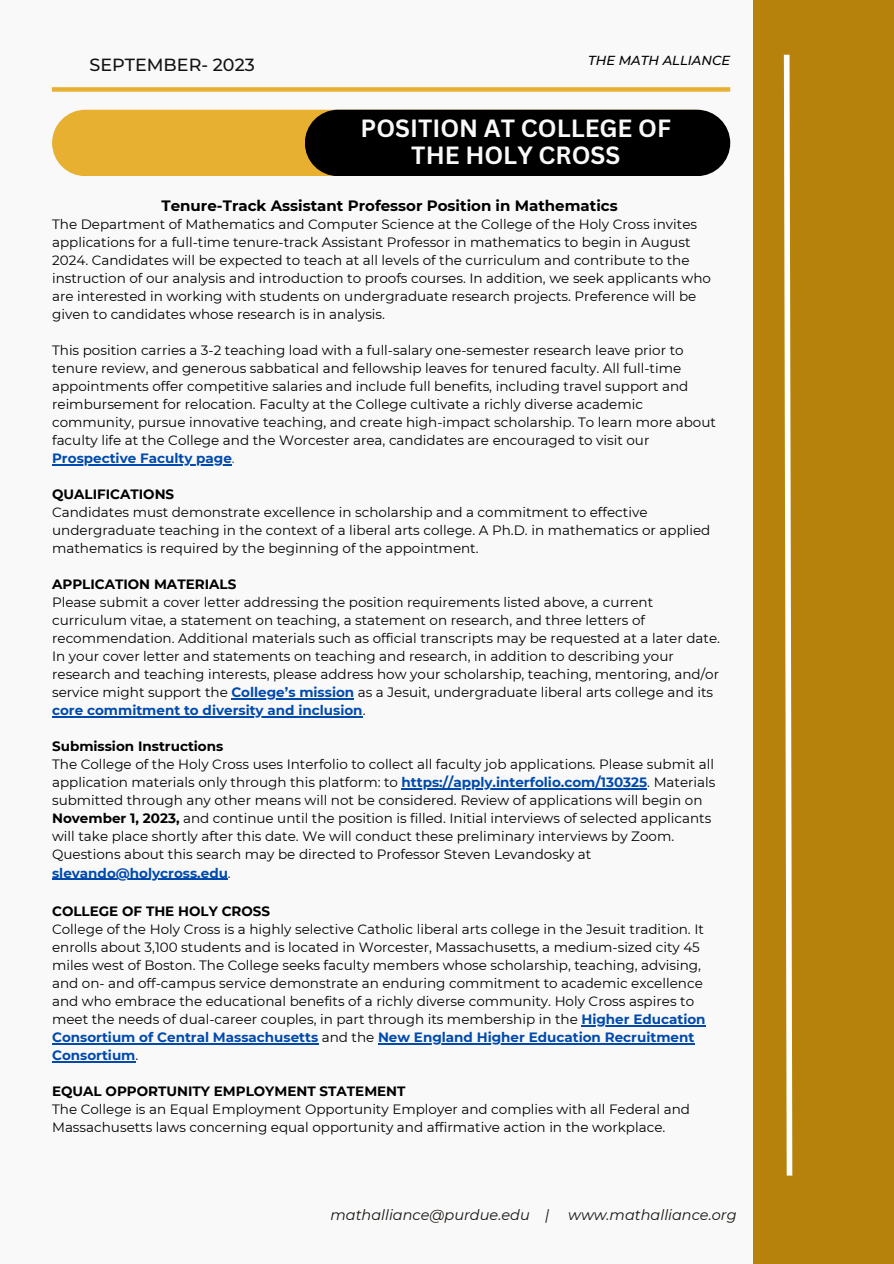
<style>
.page{position:relative;width:894px;height:1264px;background:#fff}
.page>*{position:absolute;margin:0;border:0;box-sizing:border-box;transform-origin:0 0}
.t1{font:700 24.3px/27px "Canva Sans";color:#f9f9f9;text-align:center}
.t2{font:500 17.55px "Montserrat";color:#121212}
.t3{font:700 15px "Montserrat";color:#000}
.t4{font:italic 14.55px "Montserrat";color:#171310}
.t5{font:13.5px/18px "Montserrat";color:#000}
.t6{font:700 13.5px "Montserrat";color:#000}
.t7{font:italic 500 13.05px "Montserrat";color:#000}
.s1{font-weight:700;color:#004aad}
.s2{color:#004aad}
.s3{font-weight:700}
</style>
<div class="page">
<div style="left:0;top:0;width:893px;height:1263px;background:#f9f9f9"></div>
<div style="left:52px;top:87px;width:678px;height:5px;background:#e8b031"></div>
<div style="left:753px;top:1px;width:140px;height:1262px;background:#b6820b"></div>
<svg style="left:783px;top:54px;width:10px;height:1122px"></svg>
<div style="left:52px;top:110px;width:675px;height:66px;background:#e8b031;border-radius:33px"></div>
<div style="left:305px;top:110px;width:425px;height:66px;background:#000;border-radius:33px"></div>
<hr style="left:52px;top:464px;width:180px;height:1px;background:#004aad">
<hr style="left:231px;top:698px;width:123px;height:1px;background:#004aad">
<hr style="left:52px;top:716px;width:310px;height:1px;background:#004aad">
<hr style="left:401px;top:788px;width:246px;height:1px;background:#004aad">
<hr style="left:52px;top:878px;width:176px;height:1px;background:#004aad">
<hr style="left:581px;top:1025px;width:124px;height:1px;background:#004aad">
<hr style="left:52px;top:1043px;width:266px;height:1px;background:#004aad">
<hr style="left:378px;top:1043px;width:316px;height:1px;background:#004aad">
<hr style="left:52px;top:1061px;width:83px;height:1px;background:#004aad">
<p class="t2" style="left:89px;top:54px;width:167px">SEPTEMBER- 2023</p>
<p class="t7" style="left:588px;top:52px;width:143px">THE MATH ALLIANCE</p>
<p class="t1" style="left:360px;top:114px;width:312px">POSITION AT COLLEGE OF<br>THE HOLY CROSS</p>
<p class="t3" style="left:161px;top:196px;width:457px">Tenure-Track Assistant Professor Position in Mathematics</p>
<p class="t5" style="left:52px;top:215px;width:660px">The Department of Mathematics and Computer Science at the College of the Holy Cross invites applications for a full-time tenure-track Assistant Professor in mathematics to begin in August 2024. Candidates will be expected to teach at all levels of the curriculum and contribute to the instruction of our analysis and introduction to proofs courses. In addition, we seek applicants who are interested in working with students on undergraduate research projects. Preference will be given to candidates whose research is in analysis.</p>
<p class="t5" style="left:52px;top:341px;width:665px">This position carries a 3-2 teaching load with a full-salary one-semester research leave prior to tenure review, and generous sabbatical and fellowship leaves for tenured faculty. All full-time appointments offer competitive salaries and include full benefits, including travel support and reimbursement for relocation. Faculty at the College cultivate a richly diverse academic community, pursue innovative teaching, and create high-impact scholarship. To learn more about faculty life at the College and the Worcester area, candidates are encouraged to visit our <span class="s1">Prospective Faculty page</span><span class="s2">.</span></p>
<p class="t6" style="left:52px;top:486px;width:124px">QUALIFICATIONS</p>
<p class="t5" style="left:52px;top:503px;width:659px">Candidates must demonstrate excellence in scholarship and a commitment to effective undergraduate teaching in the context of a liberal arts college. A Ph.D. in mathematics or applied mathematics is required by the beginning of the appointment.</p>
<p class="t6" style="left:52px;top:576px;width:186px">APPLICATION MATERIALS</p>
<p class="t5" style="left:52px;top:593px;width:669px">Please submit a cover letter addressing the position requirements listed above, a current curriculum vitae, a statement on teaching, a statement on research, and three letters of recommendation. Additional materials such as official transcripts may be requested at a later date.</p>
<p class="t5" style="left:52px;top:647px;width:668px">In your cover letter and statements on teaching and research, in addition to describing your research and teaching interests, please address how your scholarship, teaching, mentoring, and/or service might support the <span class="s1">College’s mission</span> as a Jesuit, undergraduate liberal arts college and its <span class="s1">core commitment to diversity and inclusion</span>.</p>
<p class="t6" style="left:52px;top:738px;width:173px">Submission Instructions</p>
<p class="t5" style="left:52px;top:755px;width:664px">The College of the Holy Cross uses Interfolio to collect all faculty job applications. Please submit all application materials only through this platform: to <span class="s1">https://apply.interfolio.com/130325</span>. Materials submitted through any other means will not be considered. Review of applications will begin on <span class="s3">November 1, 2023,</span> and continue until the position is filled. Initial interviews of selected applicants will take place shortly after this date. We will conduct these preliminary interviews by Zoom.<br>Questions about this search may be directed to Professor Steven Levandosky at <span class="s1">slevando@holycross.edu</span>.</p>
<p class="t6" style="left:52px;top:902px;width:219px">COLLEGE OF THE HOLY CROSS</p>
<p class="t5" style="left:52px;top:920px;width:654px">College of the Holy Cross is a highly selective Catholic liberal arts college in the Jesuit tradition. It enrolls about 3,100 students and is located in Worcester, Massachusetts, a medium-sized city 45 miles west of Boston. The College seeks faculty members whose scholarship, teaching, advising, and on- and off-campus service demonstrate an enduring commitment to academic excellence and who embrace the educational benefits of a richly diverse community. Holy Cross aspires to meet the needs of dual-career couples, in part through its membership in the <span class="s1">Higher Education Consortium of Central Massachusetts</span> and the <span class="s1">New England Higher Education Recruitment Consortium</span>.</p>
<p class="t6" style="left:52px;top:1082px;width:355px">EQUAL OPPORTUNITY EMPLOYMENT STATEMENT</p>
<p class="t5" style="left:52px;top:1100px;width:639px">The College is an Equal Employment Opportunity Employer and complies with all Federal and<br>Massachusetts laws concerning equal opportunity and affirmative action in the workplace.</p>
<p class="t4" style="left:330px;top:1205px;width:220px">mathalliance@purdue.edu |</p>
<p class="t4" style="left:568px;top:1205px;width:170px">www.mathalliance.org</p>
</div>
